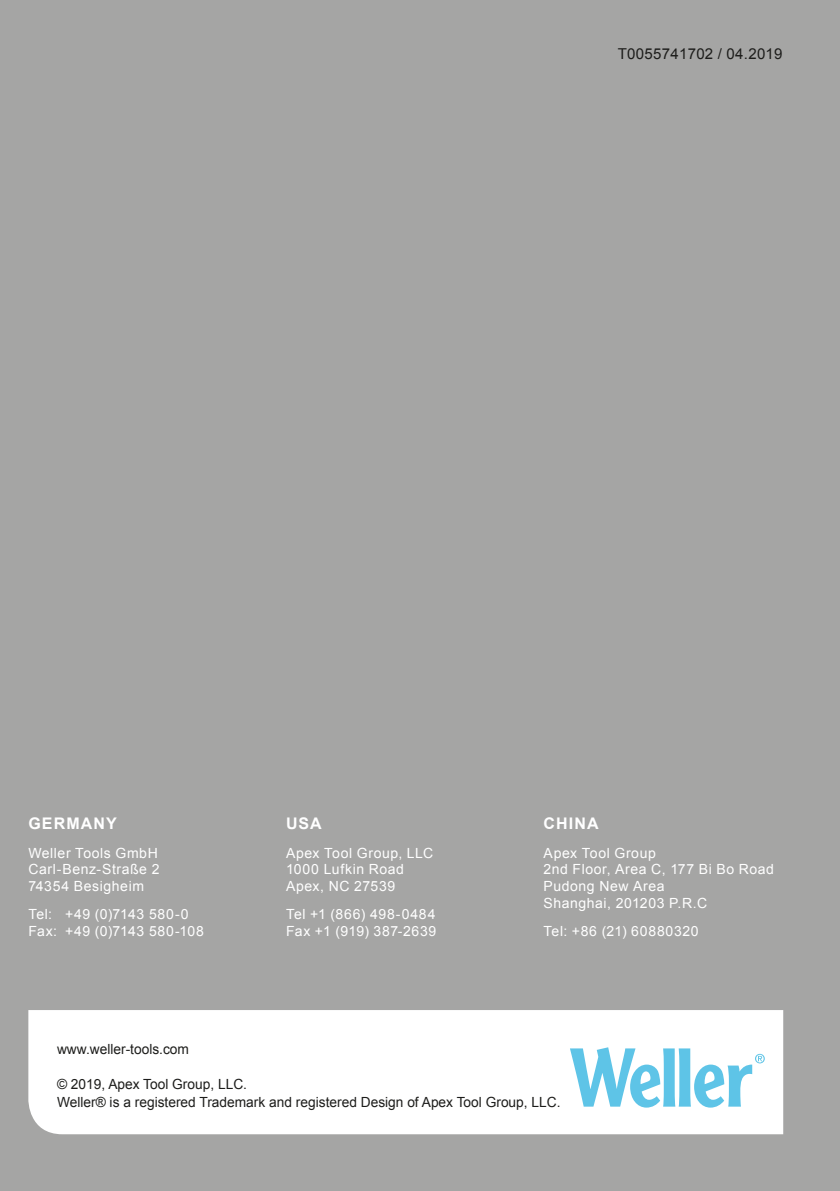
<style>
.page{position:relative;width:840px;height:1191px;background:#fff}
.page>*{position:absolute;margin:0;border:0;box-sizing:border-box;transform-origin:0 0}
.t1{font:700 16px "Arial";letter-spacing:.07em;color:#fff}
.t2{font:15px "Arial";letter-spacing:.02em;color:#1d1d1b}
.t3{font:14px/16.8px "Arial";letter-spacing:.045em;color:#fff}
.t4{font:14px/18px "Arial";color:#1d1d1b}
</style>
<div class="page">
<div style="left:0;top:0;width:839px;height:1191px;background:#a5a5a4"></div>
<div style="left:28px;top:1010px;width:754px;height:124px;background:#fff"></div>
<svg style="left:569px;top:1047px;width:195px;height:60px;background:#b3e3f3"></svg>
<p class="t2" style="left:617px;top:44px;width:166px">T0055741702 / 04.2019</p>
<p class="t1" style="left:28px;top:813px;width:90px">GERMANY</p>
<p class="t3" style="left:28px;top:844px;width:132px;text-align:justify">Weller Tools GmbH Carl-Benz-Straße 2<br>74354 Besigheim</p>
<p class="t3" style="left:28px;top:906px;width:177px">Tel: +49 (0)7143 580-0<br>Fax: +49 (0)7143 580-108</p>
<p class="t1" style="left:286px;top:813px;width:37px">USA</p>
<p class="t3" style="left:286px;top:844px;width:149px">Apex Tool Group, LLC<br>1000 Lufkin Road<br>Apex, NC 27539</p>
<p class="t3" style="left:286px;top:906px;width:152px">Tel +1 (866) 498-0484<br>Fax +1 (919) 387-2639</p>
<p class="t1" style="left:543px;top:813px;width:56px">CHINA</p>
<p class="t3" style="left:543px;top:844px;width:232px">Apex Tool Group<br>2nd Floor, Area C, 177 Bi Bo Road<br>Pudong New Area<br>Shanghai, 201203 P.R.C</p>
<p class="t3" style="left:543px;top:923px;width:156px">Tel: +86 (21) 60880320</p>
<p class="t4" style="left:57px;top:1040px;width:133px">www.weller-tools.com</p>
<p class="t4" style="left:57px;top:1075px;width:504px">© 2019, Apex Tool Group, LLC.<br>Weller® is a registered Trademark and registered Design of Apex Tool Group, LLC.</p>
</div>
